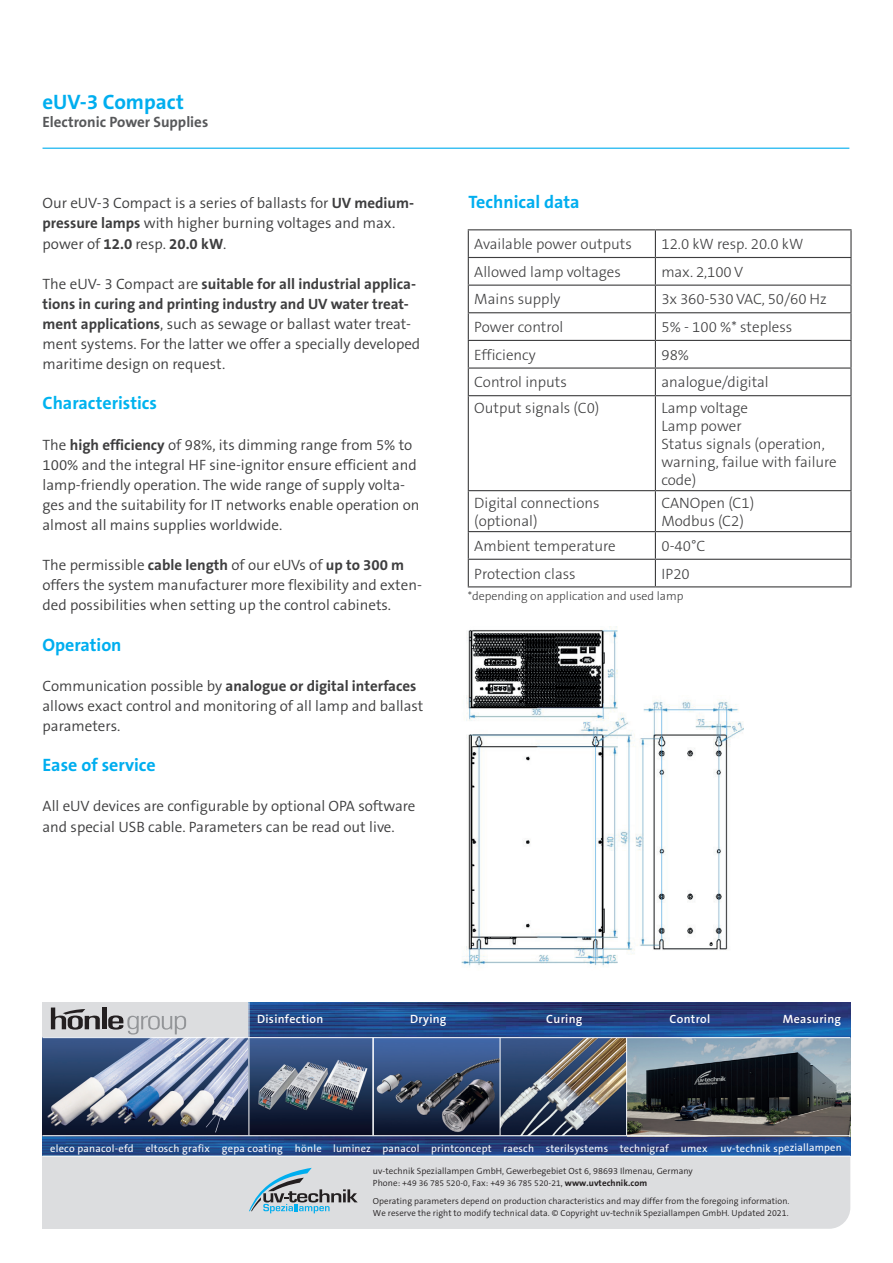
<style>
.page{position:relative;width:893px;height:1263px;background:#fff}
.page>*{position:absolute;margin:0;border:0;box-sizing:border-box;transform-origin:0 0}
.t1{font:700 21px "The Sans B7";color:#00aeef}
.t2{font:700 18px "The Sans B7";color:#00aeef}
.t3{font:700 18px "The Sans B7";color:#00b3ef}
.t4{font:300 15px/20.1px "The Sans B4";color:#3e3e3f}
.t5{font:300 15px/18px "The Sans B3";color:#3e3e3f}
.t6{font:700 15px/20.1px "The Sans B7";color:#3e3e3f}
.t7{font:700 15px "The Sans B7";color:#57585a}
.t8{font:600 12px "The Sans B6";letter-spacing:.025em;color:#fff}
.t9{font:300 12px "The Sans B3";color:#3e3e3f}
.t10{font:10.5px "The Sans B5 Plain";letter-spacing:.02em;color:#fff}
.t11{font:300 9px "The Sans B4";letter-spacing:.005em;color:#231f20}
.t12{font:300 8.85px/12px "The Sans B4";letter-spacing:.005em;color:#231f20}
.t13{font:300 8.55px "The Sans B4";letter-spacing:.005em;color:#231f20}
.s1{font-family:"The Sans B7";font-weight:700}
.s2{font-family:"The Sans B4";font-weight:300}
.s3{font-size:9px}
.s4{font-family:"The Sans B7";font-weight:700;font-size:9px}
</style>
<div class="page">
<div style="left:43px;top:1002px;width:767px;height:136px;background:#dcdddf"></div>
<div style="left:43px;top:1107px;width:807px;height:122px;background:#dcdddf;border-radius:21px"></div>
<div style="left:43px;top:1107px;width:717px;height:122px;background:#dcdddf"></div>
<img style="left:43px;top:1136px;width:807px;height:20px">
<img style="left:43px;top:1038px;width:206px;height:97px">
<div style="left:102px;top:1007px;width:5px;height:22px;background:#231f20"></div>
<svg style="left:108px;top:1015px;width:78px;height:19px"></svg>
<svg style="left:51px;top:1007px;width:49px;height:22px"></svg>
<img style="left:250px;top:1002px;width:600px;height:133px">
<svg style="left:249px;top:1168px;width:109px;height:45px"></svg>
<hr style="left:249px;top:1002px;width:1px;height:133px;background:#fff">
<hr style="left:43px;top:1135px;width:807px;height:1px;background:#fff">
<hr style="left:43px;top:1156px;width:807px;height:1px;background:#fff">
<hr style="left:43px;top:1037px;width:807px;height:1px;background:#fff">
<hr style="left:373px;top:1038px;width:1px;height:97px;background:#fff">
<hr style="left:500px;top:1038px;width:1px;height:97px;background:#fff">
<hr style="left:626px;top:1038px;width:1px;height:97px;background:#fff">
<img style="left:461px;top:626px;width:282px;height:341px">
<hr style="left:43px;top:148px;width:806px;height:1px;background:#00aeef">
<hr style="left:468px;top:229px;width:187px;height:1px;background:#3e3e3f">
<hr style="left:655px;top:229px;width:197px;height:1px;background:#3e3e3f">
<hr style="left:850px;top:230px;width:2px;height:27px;background:#3e3e3f">
<hr style="left:468px;top:257px;width:187px;height:1px;background:#3e3e3f">
<hr style="left:655px;top:257px;width:197px;height:1px;background:#3e3e3f">
<hr style="left:850px;top:258px;width:2px;height:27px;background:#3e3e3f">
<hr style="left:468px;top:285px;width:187px;height:1px;background:#3e3e3f">
<hr style="left:655px;top:285px;width:197px;height:1px;background:#3e3e3f">
<hr style="left:850px;top:286px;width:2px;height:26px;background:#3e3e3f">
<hr style="left:468px;top:312px;width:187px;height:1px;background:#3e3e3f">
<hr style="left:655px;top:312px;width:197px;height:1px;background:#3e3e3f">
<hr style="left:850px;top:313px;width:2px;height:27px;background:#3e3e3f">
<hr style="left:468px;top:340px;width:187px;height:1px;background:#3e3e3f">
<hr style="left:655px;top:340px;width:197px;height:1px;background:#3e3e3f">
<hr style="left:850px;top:341px;width:2px;height:26px;background:#3e3e3f">
<hr style="left:468px;top:367px;width:187px;height:2px;background:#3e3e3f">
<svg style="left:468px;top:230px;width:1px;height:165px"></svg>
<hr style="left:655px;top:367px;width:197px;height:2px;background:#3e3e3f">
<svg style="left:655px;top:230px;width:1px;height:165px"></svg>
<hr style="left:850px;top:369px;width:2px;height:26px;background:#3e3e3f">
<hr style="left:468px;top:395px;width:187px;height:1px;background:#3e3e3f">
<hr style="left:468px;top:396px;width:1px;height:94px;background:#3e3e3f">
<hr style="left:655px;top:395px;width:197px;height:1px;background:#3e3e3f">
<hr style="left:655px;top:396px;width:1px;height:94px;background:#3e3e3f">
<hr style="left:850px;top:396px;width:2px;height:94px;background:#3e3e3f">
<hr style="left:468px;top:490px;width:187px;height:1px;background:#3e3e3f">
<hr style="left:468px;top:491px;width:1px;height:40px;background:#3e3e3f">
<hr style="left:655px;top:490px;width:197px;height:1px;background:#3e3e3f">
<hr style="left:655px;top:491px;width:1px;height:40px;background:#3e3e3f">
<hr style="left:850px;top:491px;width:2px;height:40px;background:#3e3e3f">
<hr style="left:468px;top:531px;width:187px;height:1px;background:#3e3e3f">
<hr style="left:655px;top:531px;width:197px;height:1px;background:#3e3e3f">
<hr style="left:850px;top:532px;width:2px;height:27px;background:#3e3e3f">
<hr style="left:468px;top:559px;width:187px;height:1px;background:#3e3e3f">
<svg style="left:468px;top:532px;width:1px;height:54px"></svg>
<hr style="left:655px;top:559px;width:197px;height:1px;background:#3e3e3f">
<svg style="left:655px;top:532px;width:1px;height:54px"></svg>
<hr style="left:850px;top:560px;width:2px;height:26px;background:#3e3e3f">
<hr style="left:468px;top:586px;width:187px;height:1px;background:#3e3e3f">
<hr style="left:655px;top:586px;width:197px;height:1px;background:#3e3e3f">
<h1 class="t1" style="left:43px;top:91px;width:143px">eUV-3 Compact</h1>
<p class="t7" style="left:43px;top:114px;width:167px">Electronic Power Supplies</p>
<p class="t4" style="left:43px;top:194px;width:373px">Our eUV-3 Compact is a series of ballasts for <span class="s1">UV medium&shy;pressure lamps</span> with higher burning voltages and max. power of <span class="s1">12.0</span> resp. <span class="s1">20.0 kW</span>.</p>
<p class="t6" style="left:43px;top:274px;width:375px"><span class="s2">The eUV- 3 Compact are</span> suitable for all industrial applica&shy;tions in curing and printing industry and UV water treat-</p>
<p class="t4" style="left:43px;top:314px;width:379px"><span class="s1">ment applications</span>, such as sewage or ballast water treat&shy;ment systems. For the latter we offer a specially developed maritime design on request.</p>
<p class="t3" style="left:43px;top:394px;width:116px">Characteristics</p>
<p class="t4" style="left:43px;top:435px;width:378px">The <span class="s1">high efficiency</span> of 98%, its dimming range from 5% to 100% and the integral HF sine-ignitor ensure efficient and lamp-friendly operation. The wide range of supply volta&shy;ges and the suitability for IT networks enable operation on almost all mains supplies worldwide.</p>
<p class="t4" style="left:43px;top:556px;width:381px">The permissible <span class="s1">cable length</span> of our eUVs of <span class="s1">up to 300 m </span>offers the system manufacturer more flexibility and exten&shy;ded possibilities when setting up the control cabinets.</p>
<p class="t2" style="left:43px;top:635px;width:81px">Operation</p>
<p class="t6" style="left:43px;top:676px;width:375px"><span class="s2">Communication possible by</span> analogue or digital interfaces</p>
<p class="t4" style="left:43px;top:696px;width:382px">allows exact control and monitoring of all lamp and ballast parameters.</p>
<p class="t2" style="left:43px;top:756px;width:115px">Ease of service</p>
<p class="t4" style="left:43px;top:797px;width:374px">All eUV devices are configurable by optional OPA software and special USB cable. Parameters can be read out live.</p>
<p class="t2" style="left:468px;top:193px;width:113px">Technical data</p>
<p class="t5" style="left:474px;top:236px;width:159px">Available power outputs</p>
<p class="t5" style="left:661px;top:236px;width:143px">12.0 kW resp. 20.0 kW</p>
<p class="t5" style="left:474px;top:263px;width:148px">Allowed lamp voltages</p>
<p class="t5" style="left:661px;top:263px;width:83px">max. 2,100 V</p>
<p class="t5" style="left:474px;top:291px;width:88px">Mains supply</p>
<p class="t5" style="left:661px;top:291px;width:167px">3x 360-530 VAC, 50/60 Hz</p>
<p class="t5" style="left:474px;top:319px;width:91px">Power control</p>
<p class="t5" style="left:661px;top:319px;width:132px">5% - 100 %* stepless</p>
<p class="t5" style="left:474px;top:346px;width:63px">Efficiency</p>
<p class="t5" style="left:661px;top:346px;width:29px">98%</p>
<p class="t5" style="left:474px;top:374px;width:94px">Control inputs</p>
<p class="t5" style="left:661px;top:374px;width:109px">analogue/digital</p>
<p class="t5" style="left:474px;top:399px;width:127px">Output signals (C0)</p>
<p class="t5" style="left:661px;top:399px;width:177px">Lamp voltage<br>Lamp power<br>Status signals (operation, warning, failue with failure code)</p>
<p class="t5" style="left:474px;top:494px;width:127px">Digital connections (optional)</p>
<p class="t5" style="left:661px;top:494px;width:94px">CANOpen (C1)<br>Modbus (C2)</p>
<p class="t5" style="left:474px;top:537px;width:143px">Ambient temperature</p>
<p class="t5" style="left:661px;top:537px;width:46px">0-40°C</p>
<p class="t5" style="left:474px;top:565px;width:103px">Protection class</p>
<p class="t5" style="left:661px;top:565px;width:30px">IP20</p>
<p class="t9" style="left:468px;top:590px;width:217px">*depending on application and used lamp</p>
<p class="t8" style="left:257px;top:1013px;width:68px">Disinfection</p>
<p class="t8" style="left:410px;top:1013px;width:38px">Drying</p>
<p class="t8" style="left:546px;top:1013px;width:38px">Curing</p>
<p class="t8" style="left:670px;top:1013px;width:42px">Control</p>
<p class="t8" style="left:783px;top:1013px;width:60px">Measuring</p>
<p class="t10" style="left:50px;top:1142px;width:793px">eleco panacol-efd eltosch grafix gepa coating hönle luminez panacol printconcept raesch sterilsystems technigraf umex uv-technik speziallampen</p>
<p class="t11" style="left:373px;top:1166px;width:321px">uv-technik Speziallampen GmbH, Gewerbegebiet Ost 6, 98693 Ilmenau, Germany</p>
<p class="t13" style="left:373px;top:1179px;width:276px"><span class="s3">Phone: +</span>49 36 785 520-0<span class="s3">, Fax: +</span>49 36 785 520-21<span class="s3">,</span> <span class="s4">www.uvtechnik.com</span></p>
<p class="t12" style="left:373px;top:1195px;width:418px">Operating parameters depend on production characteristics and may differ from the foregoing information.<br>We reserve the right to modify technical data. © Copyright uv-technik Speziallampen GmbH. Updated 2021.</p>
</div>
